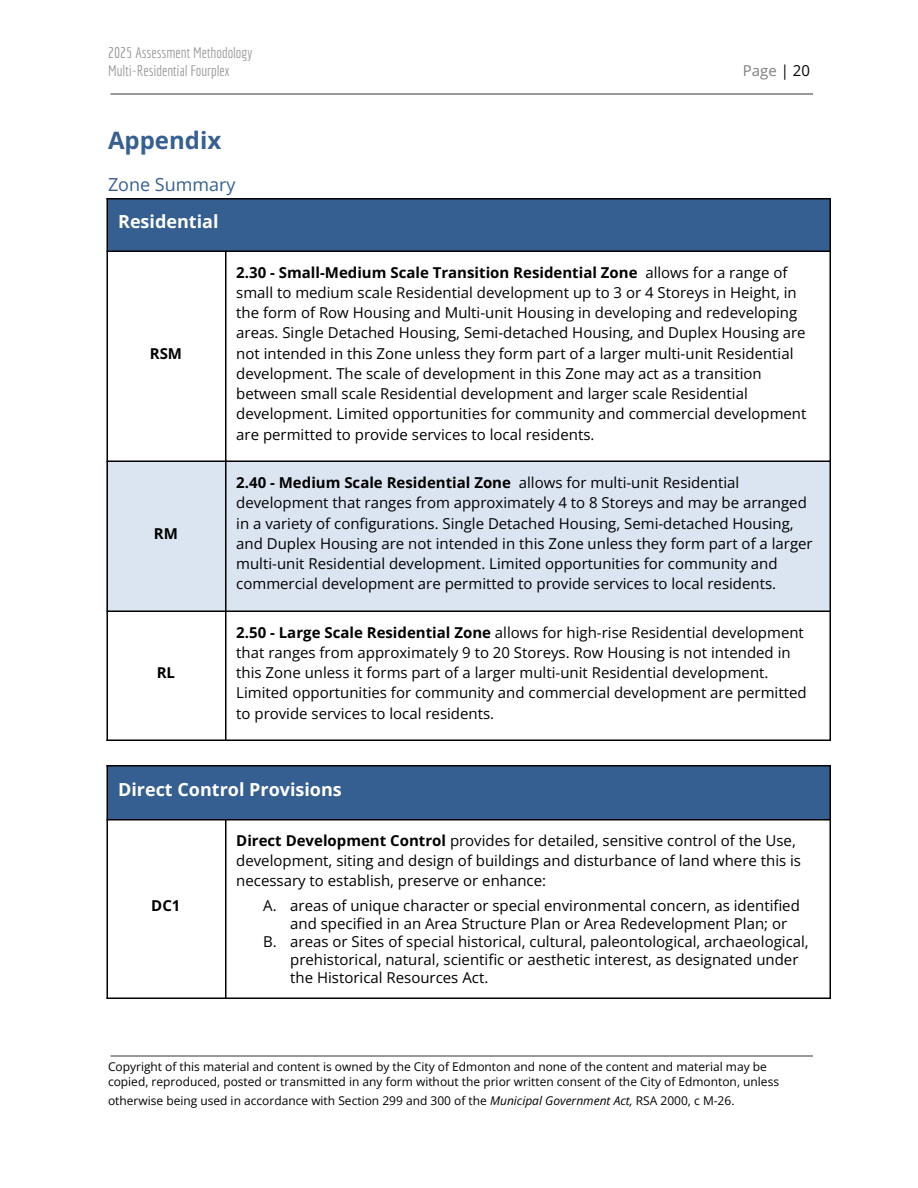
<style>
.page{position:relative;width:918px;height:1188px;background:#fff}
.page>*{position:absolute;margin:0;border:0;box-sizing:border-box;transform-origin:0 0}
.t1{font:700 24px "Open Sans";color:#366091}
.t2{font:700 18px "Open Sans";color:#fff}
.t3{font:18px "Open Sans";color:#366091}
.t4{font:15px/20.2px "Open Sans";color:#000}
.t5{font:15px/18px "Economica";color:#999}
.t6{font:700 15px "Open Sans";color:#000}
.t7{font:15px "Open Sans";color:#808080}
.t8{font:12px/14.7px "Open Sans";color:#000}
.s1{color:#000}
.s2{font-weight:700}
.s3{font-style:italic}
</style>
<div class="page">
<div style="left:107px;top:198px;width:723px;height:53px;background:#365f91"></div>
<div style="left:107px;top:461px;width:118px;height:150px;background:#dbe5f1"></div>
<div style="left:225px;top:461px;width:605px;height:150px;background:#dbe5f1"></div>
<div style="left:107px;top:766px;width:723px;height:53px;background:#365f91"></div>
<hr style="left:106px;top:198px;width:2px;height:543px;background:#000">
<hr style="left:225px;top:251px;width:1px;height:490px;background:#000">
<hr style="left:829px;top:198px;width:2px;height:543px;background:#000">
<hr style="left:106px;top:198px;width:725px;height:2px;background:#000">
<hr style="left:106px;top:250px;width:725px;height:2px;background:#000">
<hr style="left:106px;top:460px;width:725px;height:2px;background:#000">
<hr style="left:106px;top:611px;width:725px;height:1px;background:#000">
<hr style="left:106px;top:739px;width:725px;height:2px;background:#000">
<hr style="left:106px;top:765px;width:2px;height:234px;background:#000">
<hr style="left:225px;top:819px;width:1px;height:180px;background:#000">
<hr style="left:829px;top:765px;width:2px;height:234px;background:#000">
<hr style="left:106px;top:765px;width:725px;height:2px;background:#000">
<hr style="left:106px;top:819px;width:725px;height:2px;background:#000">
<hr style="left:106px;top:997px;width:725px;height:2px;background:#000">
<p class="t5" style="left:108px;top:44px;width:146px">2025 Assessment Methodology<br>Multi-Residential Fourplex</p>
<h1 class="t1" style="left:108px;top:123px;width:115px">Appendix</h1>
<p class="t3" style="left:108px;top:172px;width:129px">Zone Summary</p>
<p class="t2" style="left:118px;top:208px;width:102px">Residential</p>
<p class="t7" style="left:743px;top:60px;width:69px">Page <span class="s1">| 20</span></p>
<p class="t6" style="left:150px;top:343px;width:34px">RSM</p>
<p class="t6" style="left:154px;top:523px;width:26px">RM</p>
<p class="t6" style="left:157px;top:662px;width:20px">RL</p>
<p class="t4" style="left:236px;top:262px;width:572px"><span class="s2">2.30 - Small-Medium Scale Transition Residential Zone</span> allows for a range of small to medium scale Residential development up to 3 or 4 Storeys in Height, in the form of Row Housing and Multi-unit Housing in developing and redeveloping areas. Single Detached Housing, Semi-detached Housing, and Duplex Housing are not intended in this Zone unless they form part of a larger multi-unit Residential development. The scale of development in this Zone may act as a transition between small scale Residential development and larger scale Residential development. Limited opportunities for community and commercial development are permitted to provide services to local residents.</p>
<p class="t4" style="left:236px;top:472px;width:578px"><span class="s2">2.40 - Medium Scale Residential Zone</span> allows for multi-unit Residential development that ranges from approximately 4 to 8 Storeys and may be arranged in a variety of configurations. Single Detached Housing, Semi-detached Housing, and Duplex Housing are not intended in this Zone unless they form part of a larger multi-unit Residential development. Limited opportunities for community and commercial development are permitted to provide services to local residents.</p>
<p class="t4" style="left:236px;top:622px;width:572px"><span class="s2">2.50 - Large Scale Residential Zone</span> allows for high-rise Residential development that ranges from approximately 9 to 20 Storeys. Row Housing is not intended in this Zone unless it forms part of a larger multi-unit Residential development.<br>Limited opportunities for community and commercial development are permitted to provide services to local residents.</p>
<p class="t2" style="left:118px;top:777px;width:225px">Direct Control Provisions</p>
<p class="t6" style="left:151px;top:895px;width:31px">DC1</p>
<p class="t4" style="left:236px;top:830px;width:566px"><span class="s2">Direct Development Control</span> provides for detailed, sensitive control of the Use, development, siting and design of buildings and disturbance of land where this is necessary to establish, preserve or enhance:</p>
<p class="t4" style="left:263px;top:895px;width:538px">A. areas of unique character or special environmental concern, as identified</p>
<p class="t4" style="left:290px;top:913px;width:498px">and specified in an Area Structure Plan or Area Redevelopment Plan; or</p>
<p class="t4" style="left:263px;top:931px;width:547px">B. areas or Sites of special historical, cultural, paleontological, archaeological,</p>
<p class="t4" style="left:290px;top:949px;width:510px">prehistorical, natural, scientific or aesthetic interest, as designated under</p>
<p class="t4" style="left:290px;top:967px;width:200px">the Historical Resources Act.</p>
<p class="t8" style="left:108px;top:1059px;width:673px">Copyright of this material and content is owned by the City of Edmonton and none of the content and material may be copied, reproduced, posted or transmitted in any form without the prior written consent of the City of Edmonton, unless</p>
<p class="t8" style="left:108px;top:1093px;width:628px">otherwise being used in accordance with Section 299 and 300 of the <span class="s3">Municipal Government Act,</span> RSA 2000, c M-26.</p>
</div>
